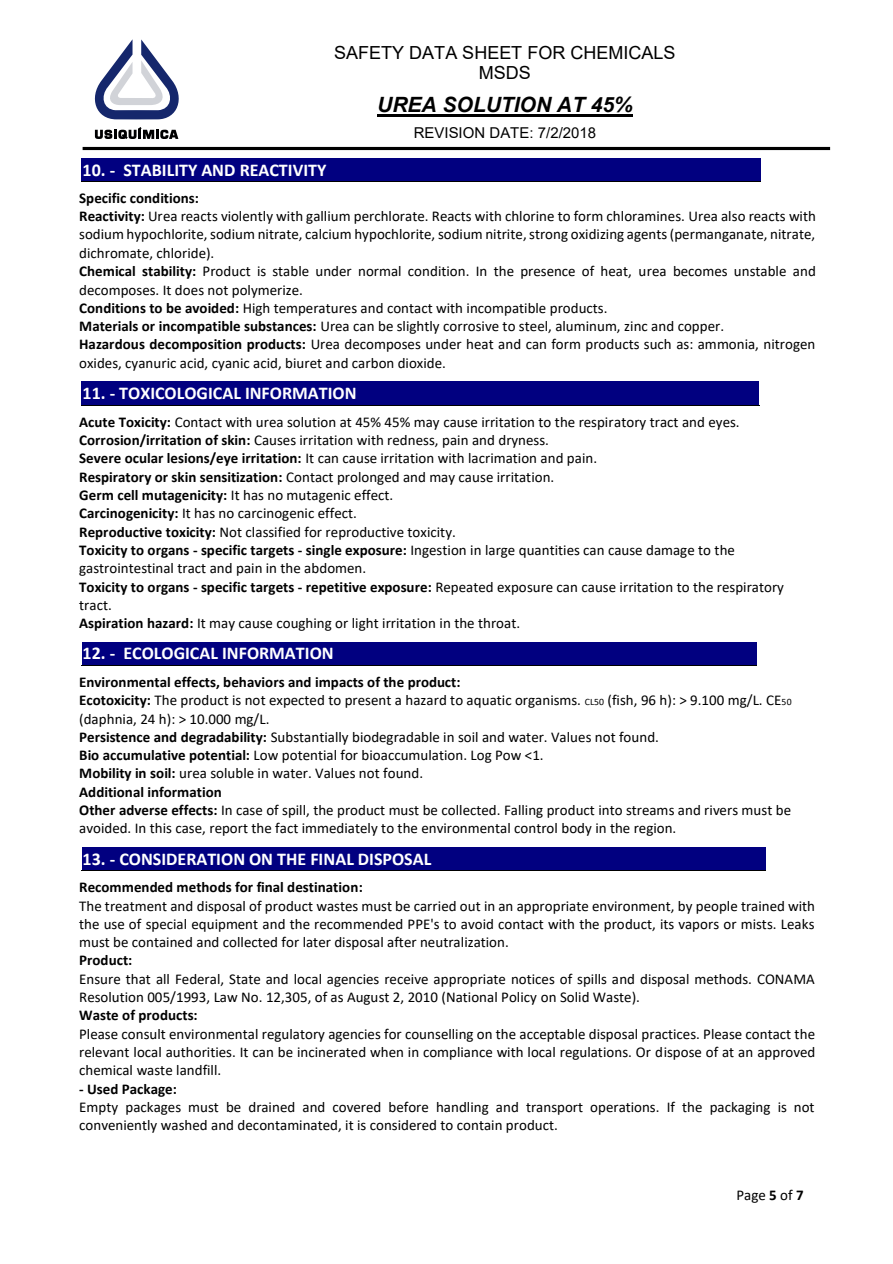
<style>
.page{position:relative;width:893px;height:1264px;background:#fff}
.page>*{position:absolute;margin:0;border:0;box-sizing:border-box;transform-origin:0 0}
.t1{font:italic 700 21px "Arial";color:#000}
.t2{font:700 18px "Calibri";color:#fff}
.t3{font:18px/20.7px "Arial";color:#000;text-align:center}
.t4{font:15px/18.3px "Calibri";color:#000}
.t5{font:700 15px "Calibri";color:#000}
.t6{font:15px "Arial";color:#000}
.s1{font-weight:700}
.s2{font-size:9.75px}
</style>
<div class="page">
<hr style="left:377px;top:114px;width:255px;height:2px;background:#000">
<div style="left:82px;top:158px;width:678px;height:23px;background:#010080"></div>
<hr style="left:81px;top:181px;width:679px;height:1px;background:#000">
<div style="left:82px;top:382px;width:677px;height:23px;background:#010080"></div>
<hr style="left:81px;top:405px;width:678px;height:1px;background:#000">
<div style="left:82px;top:642px;width:674px;height:23px;background:#010080"></div>
<hr style="left:81px;top:665px;width:675px;height:1px;background:#000">
<div style="left:82px;top:847px;width:682px;height:22px;background:#010080"></div>
<hr style="left:82px;top:847px;width:683px;height:1px;background:#010080">
<hr style="left:82px;top:869px;width:683px;height:1px;background:#010080">
<hr style="left:81px;top:870px;width:684px;height:1px;background:#000">
<img style="left:82px;top:146px;width:749px;height:5px">
<svg style="left:95px;top:39px;width:84px;height:80px"></svg>
<svg style="left:95px;top:127px;width:83px;height:12px"></svg>
<p class="t3" style="left:334px;top:42px;width:343px">SAFETY DATA SHEET FOR CHEMICALS<br>MSDS</p>
<h1 class="t1" style="left:377px;top:91px;width:257px">UREA SOLUTION AT 45%</h1>
<p class="t6" style="left:414px;top:122px;width:184px">REVISION DATE: 7/2/2018</p>
<p class="t2" style="left:82px;top:158px;width:245px">10. - STABILITY AND REACTIVITY</p>
<p class="t4" style="left:79px;top:188px;width:738px"><span class="s1">Specific conditions:<br>Reactivity:</span> Urea reacts violently with gallium perchlorate. Reacts with chlorine to form chloramines. Urea also reacts with sodium hypochlorite, sodium nitrate, calcium hypochlorite, sodium nitrite, strong oxidizing agents (permanganate, nitrate, dichromate, chloride).<br><span class="s1">Chemical stability:</span> Product is stable under normal condition. In the presence of heat, urea becomes unstable and decomposes. It does not polymerize.<br><span class="s1">Conditions to be avoided:</span> High temperatures and contact with incompatible products.<br><span class="s1">Materials or incompatible substances:</span> Urea can be slightly corrosive to steel, aluminum, zinc and copper.<br><span class="s1">Hazardous decomposition products:</span> Urea decomposes under heat and can form products such as: ammonia, nitrogen oxides, cyanuric acid, cyanic acid, biuret and carbon dioxide.</p>
<p class="t2" style="left:82px;top:380px;width:276px">11. - TOXICOLOGICAL INFORMATION</p>
<p class="t4" style="left:79px;top:412px;width:706px"><span class="s1">Acute Toxicity:</span> Contact with urea solution at 45% 45% may cause irritation to the respiratory tract and eyes.<br><span class="s1">Corrosion/irritation of skin:</span> Causes irritation with redness, pain and dryness.<br><span class="s1">Severe ocular lesions/eye irritation:</span> It can cause irritation with lacrimation and pain.<br><span class="s1">Respiratory or skin sensitization:</span> Contact prolonged and may cause irritation.<br><span class="s1">Germ cell mutagenicity:</span> It has no mutagenic effect.<br><span class="s1">Carcinogenicity:</span> It has no carcinogenic effect.<br><span class="s1">Reproductive toxicity:</span> Not classified for reproductive toxicity.<br><span class="s1">Toxicity to organs - specific targets - single exposure:</span> Ingestion in large quantities can cause damage to the gastrointestinal tract and pain in the abdomen.<br><span class="s1">Toxicity to organs - specific targets - repetitive exposure:</span> Repeated exposure can cause irritation to the respiratory tract.<br><span class="s1">Aspiration hazard:</span> It may cause coughing or light irritation in the throat.</p>
<p class="t2" style="left:82px;top:640px;width:253px">12. - ECOLOGICAL INFORMATION</p>
<p class="t4" style="left:79px;top:672px;width:713px"><span class="s1">Environmental effects, behaviors and impacts of the product:<br>Ecotoxicity:</span> The product is not expected to present a hazard to aquatic organisms. <span class="s2">CL50</span> (fish, 96 h): &gt; 9.100 mg/L. CE<span class="s2">50 </span>(daphnia, 24 h): &gt; 10.000 mg/L.<br><span class="s1">Persistence and degradability:</span> Substantially biodegradable in soil and water. Values not found.<br><span class="s1">Bio accumulative potential:</span> Low potential for bioaccumulation. Log Pow &lt;1.<br><span class="s1">Mobility in soil:</span> urea soluble in water. Values not found.<br><span class="s1">Additional information<br>Other adverse effects:</span> In case of spill, the product must be collected. Falling product into streams and rivers must be avoided. In this case, report the fact immediately to the environmental control body in the region.</p>
<p class="t2" style="left:82px;top:845px;width:350px">13. - CONSIDERATION ON THE FINAL DISPOSAL</p>
<p class="t5" style="left:79px;top:876px;width:285px">Recommended methods for final destination:</p>
<p class="t4" style="left:79px;top:895px;width:737px;text-align:justify">The treatment and disposal of product wastes must be carried out in an appropriate environment, by people trained with the use of special equipment and the recommended PPE's to avoid contact with the product, its vapors or mists. Leaks must be contained and collected for later disposal after neutralization.</p>
<p class="t5" style="left:79px;top:949px;width:55px">Product:</p>
<p class="t4" style="left:79px;top:969px;width:737px">Ensure that all Federal, State and local agencies receive appropriate notices of spills and disposal methods. CONAMA<br>Resolution 005/1993, Law No. 12,305, of as August 2, 2010 (National Policy on Solid Waste).</p>
<p class="t5" style="left:79px;top:1004px;width:120px">Waste of products:</p>
<p class="t4" style="left:79px;top:1024px;width:737px;text-align:justify">Please consult environmental regulatory agencies for counselling on the acceptable disposal practices. Please contact the relevant local authorities. It can be incinerated when in compliance with local regulations. Or dispose of at an approved chemical waste landfill.</p>
<p class="t5" style="left:79px;top:1077px;width:99px">- Used Package:</p>
<p class="t4" style="left:79px;top:1097px;width:736px">Empty packages must be drained and covered before handling and transport operations. If the packaging is not conveniently washed and decontaminated, it is considered to contain product.</p>
<p class="t4" style="left:736px;top:1184px;width:69px">Page <span class="s1">5</span> of <span class="s1">7</span></p>
</div>
